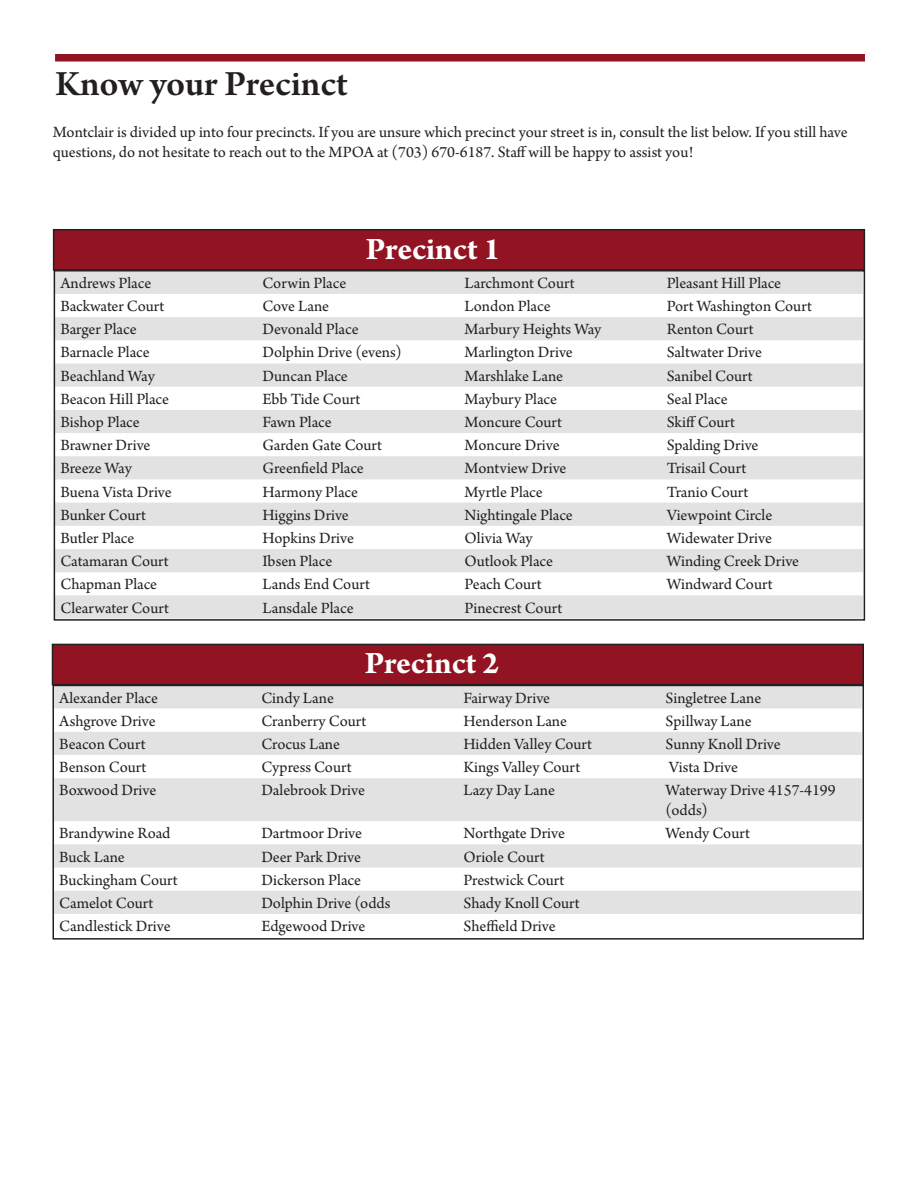
<style>
.page{position:relative;width:918px;height:1188px;background:#fff}
.page>*{position:absolute;margin:0;border:0;box-sizing:border-box;transform-origin:0 0}
.t1{font:600 37.5px "Arno Pro";letter-spacing:-.005em;color:#231f20}
.t2{font:700 33px "Arno Pro";letter-spacing:-.005em;color:#fff}
.t3{font:16.5px/19.8px "Arno Pro";color:#231f20}
</style>
<div class="page">
<div style="left:57px;top:273px;width:805px;height:21px;background:#e3e2e3"></div>
<svg style="left:57px;top:317px;width:805px;height:301px;fill:#e3e2e3"></svg>
<div style="left:54px;top:270px;width:811px;height:351px;border:2px solid #231f20"></div>
<div style="left:54px;top:230px;width:810px;height:40px;background:#921422"></div>
<div style="left:53px;top:229px;width:812px;height:42px;border:2px solid #231f20"></div>
<div style="left:55px;top:688px;width:806px;height:21px;background:#e3e2e3"></div>
<svg style="left:55px;top:732px;width:806px;height:182px;fill:#e3e2e3"></svg>
<div style="left:52px;top:685px;width:812px;height:255px;border:2px solid #231f20"></div>
<div style="left:52px;top:644px;width:811px;height:41px;background:#921422"></div>
<div style="left:52px;top:644px;width:812px;height:41px;border:2px solid #231f20"></div>
<div style="left:55px;top:54px;width:810px;height:8px;background:#921422"></div>
<p class="t1" style="left:55px;top:62px;width:294px">Know your Precinct</p>
<p class="t3" style="left:53px;top:123px;width:796px">Montclair is divided up into four precincts. If you are unsure which precinct your street is in, consult the list below. If you still have questions, do not hesitate to reach out to the MPOA at (703) 670-6187. Staff will be happy to assist you!</p>
<p class="t2" style="left:366px;top:230px;width:136px">Precinct 1</p>
<p class="t3" style="left:60px;top:274px;width:92px">Andrews Place</p>
<p class="t3" style="left:262px;top:274px;width:85px">Corwin Place</p>
<p class="t3" style="left:465px;top:274px;width:112px">Larchmont Court</p>
<p class="t3" style="left:667px;top:274px;width:116px">Pleasant Hill Place</p>
<p class="t3" style="left:60px;top:297px;width:106px">Backwater Court</p>
<p class="t3" style="left:262px;top:297px;width:68px">Cove Lane</p>
<p class="t3" style="left:465px;top:297px;width:88px">London Place</p>
<p class="t3" style="left:667px;top:297px;width:147px">Port Washington Court</p>
<p class="t3" style="left:60px;top:320px;width:78px">Barger Place</p>
<p class="t3" style="left:262px;top:320px;width:98px">Devonald Place</p>
<p class="t3" style="left:465px;top:320px;width:138px">Marbury Heights Way</p>
<p class="t3" style="left:667px;top:320px;width:88px">Renton Court</p>
<p class="t3" style="left:60px;top:344px;width:91px">Barnacle Place</p>
<p class="t3" style="left:262px;top:344px;width:141px">Dolphin Drive (evens)</p>
<p class="t3" style="left:465px;top:344px;width:110px">Marlington Drive</p>
<p class="t3" style="left:667px;top:344px;width:97px">Saltwater Drive</p>
<p class="t3" style="left:60px;top:367px;width:96px">Beachland Way</p>
<p class="t3" style="left:262px;top:367px;width:87px">Duncan Place</p>
<p class="t3" style="left:465px;top:367px;width:100px">Marshlake Lane</p>
<p class="t3" style="left:667px;top:367px;width:88px">Sanibel Court</p>
<p class="t3" style="left:60px;top:390px;width:110px">Beacon Hill Place</p>
<p class="t3" style="left:262px;top:390px;width:99px">Ebb Tide Court</p>
<p class="t3" style="left:465px;top:390px;width:94px">Maybury Place</p>
<p class="t3" style="left:667px;top:390px;width:62px">Seal Place</p>
<p class="t3" style="left:60px;top:413px;width:81px">Bishop Place</p>
<p class="t3" style="left:262px;top:413px;width:71px">Fawn Place</p>
<p class="t3" style="left:465px;top:413px;width:99px">Moncure Court</p>
<p class="t3" style="left:667px;top:413px;width:70px">Skiff Court</p>
<p class="t3" style="left:60px;top:436px;width:92px">Brawner Drive</p>
<p class="t3" style="left:262px;top:436px;width:121px">Garden Gate Court</p>
<p class="t3" style="left:465px;top:436px;width:96px">Moncure Drive</p>
<p class="t3" style="left:667px;top:436px;width:93px">Spalding Drive</p>
<p class="t3" style="left:60px;top:459px;width:73px">Breeze Way</p>
<p class="t3" style="left:262px;top:459px;width:103px">Greenfield Place</p>
<p class="t3" style="left:465px;top:459px;width:103px">Montview Drive</p>
<p class="t3" style="left:667px;top:459px;width:81px">Trisail Court</p>
<p class="t3" style="left:60px;top:483px;width:113px">Buena Vista Drive</p>
<p class="t3" style="left:262px;top:483px;width:97px">Harmony Place</p>
<p class="t3" style="left:465px;top:483px;width:80px">Myrtle Place</p>
<p class="t3" style="left:667px;top:483px;width:83px">Tranio Court</p>
<p class="t3" style="left:60px;top:506px;width:87px">Bunker Court</p>
<p class="t3" style="left:262px;top:506px;width:88px">Higgins Drive</p>
<p class="t3" style="left:465px;top:506px;width:110px">Nightingale Place</p>
<p class="t3" style="left:667px;top:506px;width:107px">Viewpoint Circle</p>
<p class="t3" style="left:60px;top:529px;width:76px">Butler Place</p>
<p class="t3" style="left:262px;top:529px;width:93px">Hopkins Drive</p>
<p class="t3" style="left:465px;top:529px;width:69px">Olivia Way</p>
<p class="t3" style="left:667px;top:529px;width:107px">Widewater Drive</p>
<p class="t3" style="left:60px;top:552px;width:110px">Catamaran Court</p>
<p class="t3" style="left:262px;top:552px;width:71px">Ibsen Place</p>
<p class="t3" style="left:465px;top:552px;width:90px">Outlook Place</p>
<p class="t3" style="left:667px;top:552px;width:134px">Winding Creek Drive</p>
<p class="t3" style="left:60px;top:575px;width:98px">Chapman Place</p>
<p class="t3" style="left:262px;top:575px;width:109px">Lands End Court</p>
<p class="t3" style="left:465px;top:575px;width:79px">Peach Court</p>
<p class="t3" style="left:667px;top:575px;width:107px">Windward Court</p>
<p class="t3" style="left:60px;top:599px;width:110px">Clearwater Court</p>
<p class="t3" style="left:262px;top:599px;width:93px">Lansdale Place</p>
<p class="t3" style="left:465px;top:599px;width:99px">Pinecrest Court</p>
<p class="t2" style="left:365px;top:644px;width:136px">Precinct 2</p>
<p class="t3" style="left:59px;top:689px;width:100px">Alexander Place</p>
<p class="t3" style="left:261px;top:689px;width:74px">Cindy Lane</p>
<p class="t3" style="left:464px;top:689px;width:88px">Fairway Drive</p>
<p class="t3" style="left:666px;top:689px;width:97px">Singletree Lane</p>
<p class="t3" style="left:59px;top:712px;width:98px">Ashgrove Drive</p>
<p class="t3" style="left:261px;top:712px;width:106px">Cranberry Court</p>
<p class="t3" style="left:464px;top:712px;width:105px">Henderson Lane</p>
<p class="t3" style="left:666px;top:712px;width:88px">Spillway Lane</p>
<p class="t3" style="left:59px;top:735px;width:88px">Beacon Court</p>
<p class="t3" style="left:261px;top:735px;width:80px">Crocus Lane</p>
<p class="t3" style="left:464px;top:735px;width:130px">Hidden Valley Court</p>
<p class="t3" style="left:666px;top:735px;width:117px">Sunny Knoll Drive</p>
<p class="t3" style="left:59px;top:758px;width:89px">Benson Court</p>
<p class="t3" style="left:261px;top:758px;width:92px">Cypress Court</p>
<p class="t3" style="left:464px;top:758px;width:118px">Kings Valley Court</p>
<p class="t3" style="left:669px;top:758px;width:71px">Vista Drive</p>
<p class="t3" style="left:59px;top:781px;width:99px">Boxwood Drive</p>
<p class="t3" style="left:261px;top:781px;width:105px">Dalebrook Drive</p>
<p class="t3" style="left:464px;top:781px;width:93px">Lazy Day Lane</p>
<p class="t3" style="left:666px;top:781px;width:172px">Waterway Drive 4157-4199 (odds)</p>
<p class="t3" style="left:59px;top:824px;width:113px">Brandywine Road</p>
<p class="t3" style="left:261px;top:824px;width:102px">Dartmoor Drive</p>
<p class="t3" style="left:464px;top:824px;width:103px">Northgate Drive</p>
<p class="t3" style="left:666px;top:824px;width:86px">Wendy Court</p>
<p class="t3" style="left:59px;top:848px;width:67px">Buck Lane</p>
<p class="t3" style="left:261px;top:848px;width:101px">Deer Park Drive</p>
<p class="t3" style="left:464px;top:848px;width:83px">Oriole Court</p>
<p class="t3" style="left:59px;top:871px;width:120px">Buckingham Court</p>
<p class="t3" style="left:261px;top:871px;width:101px">Dickerson Place</p>
<p class="t3" style="left:464px;top:871px;width:103px">Prestwick Court</p>
<p class="t3" style="left:59px;top:894px;width:96px">Camelot Court</p>
<p class="t3" style="left:261px;top:894px;width:131px">Dolphin Drive (odds</p>
<p class="t3" style="left:464px;top:894px;width:118px">Shady Knoll Court</p>
<p class="t3" style="left:59px;top:917px;width:113px">Candlestick Drive</p>
<p class="t3" style="left:261px;top:917px;width:106px">Edgewood Drive</p>
<p class="t3" style="left:464px;top:917px;width:94px">Sheffield Drive</p>
</div>
